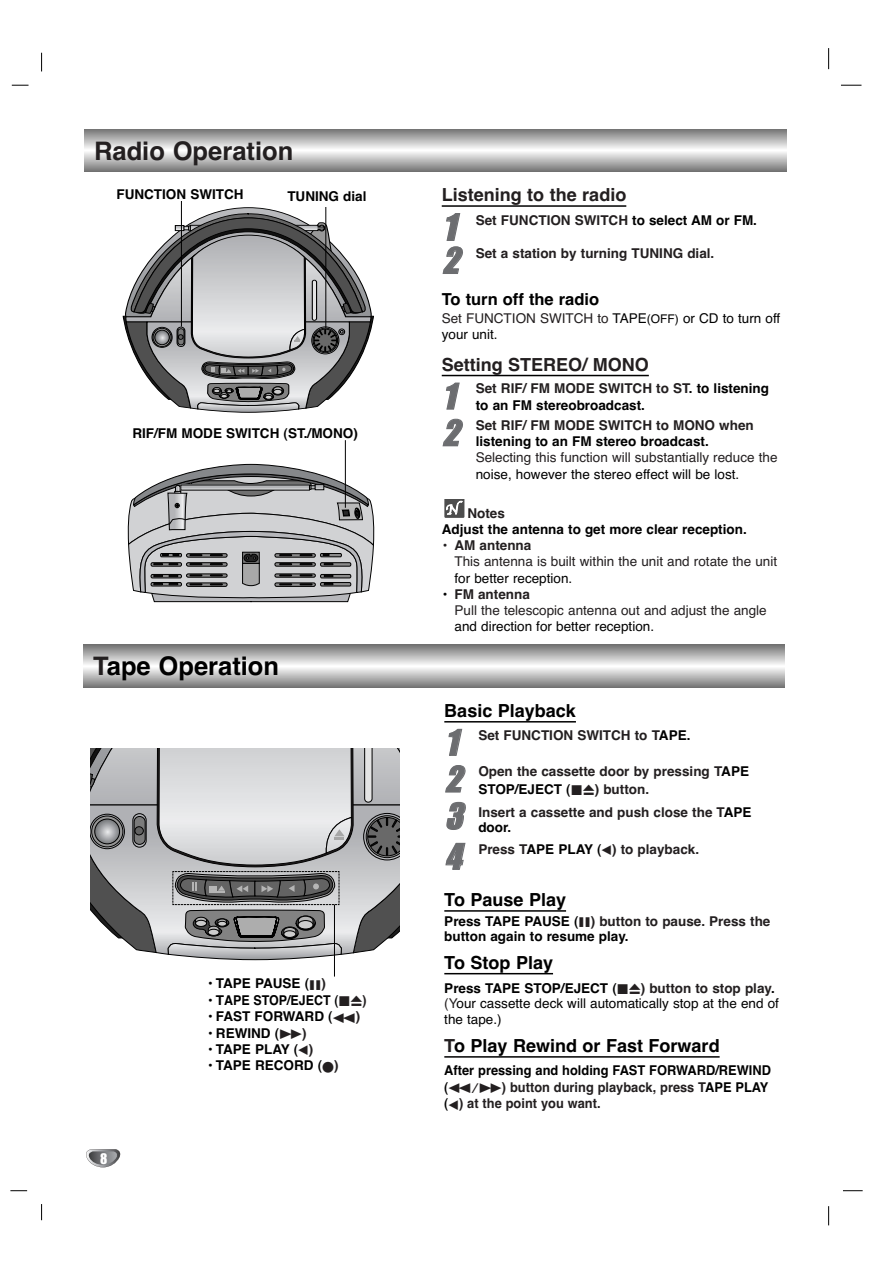
<style>
.page{position:relative;width:893px;height:1263px;background:#fff}
.page>*{position:absolute;margin:0;border:0;box-sizing:border-box;transform-origin:0 0}
.t1{font:italic 33.9px "Impact";color:#6c6d70}
.t2{font:italic 32.85px "Impact";color:#6c6d70}
.t3{font:700 25.5px "Helvetica";color:#231f20}
.t4{font:700 25.5px "Helvetica";color:#000}
.t5{font:700 18px "Helvetica";color:#000}
.t6{font:700 18px "Helvetica";color:#231f20}
.t7{font:700 16.5px "Helvetica";color:#000}
.t8{font:700 13.5px/16.2px "Helvetica";color:#000}
.t9{font:700 13.5px/17.1px "Helvetica";color:#231f20}
.t10{font:13.5px/15.9px "Helvetica";color:#000}
.t11{font:13.5px/16.2px "Helvetica";color:#231f20}
.t12{font:700 13.5px/16.8px "Helvetica";color:#000;scale:.95 1}
.t13{font:13.5px "Impact";color:#fff}
.s1{color:#231f20}
.s2{font-family:"Sony PS Common";font-weight:400;color:#231f20}
.s3{color:#000}
.s4{font-size:12px}
.s5{font-weight:700}
.s6{font-family:"Sony PS Common";font-weight:400}
.s7{font-family:"Sony PS Common";color:#231f20}
.s8{font-weight:700;color:#231f20}
</style>
<div class="page">
<svg style="left:41px;top:53px;width:1px;height:18px"></svg>
<svg style="left:12px;top:85px;width:17px;height:1px"></svg>
<svg style="left:828px;top:48px;width:1px;height:21px"></svg>
<svg style="left:841px;top:85px;width:20px;height:1px"></svg>
<svg style="left:843px;top:1190px;width:19px;height:1px"></svg>
<svg style="left:828px;top:1206px;width:1px;height:19px"></svg>
<svg style="left:41px;top:1204px;width:1px;height:16px"></svg>
<svg style="left:10px;top:1190px;width:17px;height:1px"></svg>
<div style="left:84px;top:129px;width:702px;height:43px;background:#707070"></div>
<div style="left:84px;top:130px;width:702px;height:41px;background:#777"></div>
<div style="left:84px;top:131px;width:702px;height:39px;background:#7e7e7e"></div>
<div style="left:84px;top:132px;width:702px;height:37px;background:#858585"></div>
<div style="left:84px;top:133px;width:702px;height:35px;background:#8c8c8c"></div>
<div style="left:84px;top:134px;width:702px;height:33px;background:#929292"></div>
<div style="left:84px;top:135px;width:702px;height:31px;background:#999"></div>
<div style="left:84px;top:136px;width:702px;height:29px;background:#a0a0a0"></div>
<div style="left:84px;top:137px;width:702px;height:27px;background:#a7a7a7"></div>
<div style="left:84px;top:138px;width:702px;height:25px;background:#aeaeae"></div>
<div style="left:84px;top:139px;width:702px;height:23px;background:#b4b4b4"></div>
<div style="left:84px;top:140px;width:702px;height:21px;background:#bababa"></div>
<div style="left:84px;top:141px;width:702px;height:19px;background:#c1c1c1"></div>
<div style="left:84px;top:142px;width:702px;height:17px;background:#c8c8c8"></div>
<div style="left:84px;top:143px;width:702px;height:15px;background:#cfcfcf"></div>
<div style="left:84px;top:144px;width:702px;height:13px;background:#d5d5d5"></div>
<div style="left:84px;top:145px;width:702px;height:11px;background:#dcdcdc"></div>
<div style="left:84px;top:146px;width:702px;height:9px;background:#e3e3e3"></div>
<div style="left:84px;top:147px;width:702px;height:7px;background:#eaeaea"></div>
<div style="left:84px;top:148px;width:702px;height:5px;background:#f1f1f1"></div>
<hr style="left:84px;top:149px;width:702px;height:3px;background:#f8f8f8">
<hr style="left:84px;top:150px;width:702px;height:1px;background:#fff">
<svg style="left:86px;top:1149px;width:35px;height:18px"></svg>
<hr style="left:442px;top:205px;width:184px;height:2px;background:#000">
<hr style="left:442px;top:375px;width:206px;height:1px;background:#000">
<svg style="left:464px;top:499px;width:1px;height:19px"></svg>
<svg style="left:444px;top:499px;width:20px;height:19px"></svg>
<div style="left:83px;top:645px;width:702px;height:42px;background:#757575"></div>
<div style="left:83px;top:646px;width:702px;height:40px;background:#7c7c7c"></div>
<div style="left:83px;top:647px;width:702px;height:38px;background:#828282"></div>
<div style="left:83px;top:648px;width:702px;height:36px;background:#898989"></div>
<div style="left:83px;top:649px;width:702px;height:34px;background:#909090"></div>
<div style="left:83px;top:650px;width:702px;height:32px;background:#979797"></div>
<div style="left:83px;top:651px;width:702px;height:30px;background:#9e9e9e"></div>
<div style="left:83px;top:652px;width:702px;height:28px;background:#a4a4a4"></div>
<div style="left:83px;top:653px;width:702px;height:26px;background:#ababab"></div>
<div style="left:83px;top:654px;width:702px;height:24px;background:#b1b1b1"></div>
<div style="left:83px;top:655px;width:702px;height:22px;background:#b8b8b8"></div>
<div style="left:83px;top:656px;width:702px;height:20px;background:#c0c0c0"></div>
<div style="left:83px;top:657px;width:702px;height:18px;background:#c6c6c6"></div>
<div style="left:83px;top:658px;width:702px;height:16px;background:#ccc"></div>
<div style="left:83px;top:659px;width:702px;height:14px;background:#d3d3d3"></div>
<div style="left:83px;top:660px;width:702px;height:12px;background:#dadada"></div>
<div style="left:83px;top:661px;width:702px;height:10px;background:#e1e1e1"></div>
<div style="left:83px;top:662px;width:702px;height:8px;background:#e8e8e8"></div>
<div style="left:83px;top:663px;width:702px;height:6px;background:#eee"></div>
<hr style="left:83px;top:664px;width:702px;height:4px;background:#f5f5f5">
<hr style="left:83px;top:665px;width:702px;height:2px;background:#fcfcfc">
<hr style="left:444px;top:721px;width:132px;height:2px;background:#000">
<hr style="left:444px;top:910px;width:122px;height:2px;background:#000">
<hr style="left:444px;top:973px;width:109px;height:1px;background:#000">
<hr style="left:444px;top:1056px;width:275px;height:2px;background:#000">
<svg style="left:123px;top:207px;width:250px;height:206px"></svg>
<hr style="left:181px;top:201px;width:1px;height:126px;background:#000">
<hr style="left:325px;top:205px;width:1px;height:123px;background:#000">
<div style="left:282px;top:190px;width:86px;height:16px;background:#fff"></div>
<svg style="left:128px;top:464px;width:246px;height:138px;background:#acadae"></svg>
<hr style="left:345px;top:440px;width:1px;height:68px;background:#000">
<svg style="left:91px;top:748px;width:308px;height:212px;background:#adaeb0"></svg>
<hr style="left:334px;top:905px;width:1px;height:72px;background:#000">
<h3 class="t3" style="left:94px;top:141px;width:201px">Radio Operation</h3>
<p class="t8" style="left:116px;top:187px;width:129px">FUNCTION SWITCH</p>
<p class="t8" style="left:287px;top:190px;width:81px">TUNING dial</p>
<p class="t8" style="left:132px;top:426px;width:227px">RIF/FM MODE SWITCH (ST./MONO)</p>
<h3 class="t4" style="left:93px;top:657px;width:187px"><span class="s1">T</span>ape Operation</h3>
<p class="t13" style="left:100px;top:1154px;width:9px">8</p>
<p class="t8" style="left:207px;top:977px;width:120px">• TAPE PAUSE (<span class="s2">X</span><span class="s1">)</span></p>
<p class="t8" style="left:207px;top:993px;width:161px">• TAPE STOP/EJECT (<span class="s2">XZ</span><span class="s1">)</span></p>
<p class="t8" style="left:207px;top:1010px;width:155px">• FAST FORWARD (<span class="s2">M</span><span class="s1">)</span></p>
<p class="t8" style="left:207px;top:1026px;width:101px">• REWIND (<span class="s2">M</span><span class="s1">)</span></p>
<p class="t8" style="left:207px;top:1042px;width:108px">• TAPE PLAY (<span class="s2">B</span><span class="s1">)</span></p>
<p class="t8" style="left:207px;top:1059px;width:133px">• TAPE RECORD (<span class="s2">Z</span><span class="s1">)</span></p>
<h3 class="t6" style="left:442px;top:188px;width:186px">Listening to the radio</h3>
<h1 class="t1" style="left:442px;top:216px;width:20px">1</h1>
<p class="t9" style="left:476px;top:213px;width:283px">Set FUNCTION SWITCH <span class="s3">to select AM or FM.</span></p>
<h2 class="t2" style="left:442px;top:250px;width:18px">2</h2>
<p class="t9" style="left:476px;top:246px;width:240px">Set a station by turning TUNING dial.</p>
<p class="t7" style="left:442px;top:293px;width:159px">To turn off the radio</p>
<p class="t10" style="left:442px;top:311px;width:340px"><span class="s1">Set FUNCTION SWITCH to</span> TAPE<span class="s4">(OFF)</span> or CD to turn off your unit.</p>
<h3 class="t6" style="left:442px;top:358px;width:208px">Setting STEREO/ MONO</h3>
<h2 class="t2" style="left:442px;top:386px;width:20px">1</h2>
<p class="t8" style="left:476px;top:382px;width:295px"><span class="s1">Set RIF/ FM MODE SWITCH to ST</span>. to listening to an FM stereobroadcast.</p>
<h2 class="t2" style="left:442px;top:422px;width:18px">2</h2>
<p class="t9" style="left:476px;top:418px;width:279px">Set RIF/ FM MODE SWITCH to MONO when</p>
<p class="t8" style="left:476px;top:435px;width:234px">listening to an FM stereo broadcast.</p>
<p class="t11" style="left:476px;top:451px;width:303px">Selecting this function will substantially reduce the</p>
<p class="t10" style="left:476px;top:467px;width:265px">noise, however the stereo effect will be lost.</p>
<p class="t9" style="left:467px;top:506px;width:39px">Notes</p>
<p class="t8" style="left:442px;top:522px;width:306px">Adjust the antenna to get more clear reception.</p>
<p class="t11" style="left:454px;top:539px;width:324px;text-indent:-13px">• <span class="s5">AM antenna<br></span>This antenna is built within the unit and rotate the unit</p>
<p class="t10" style="left:454px;top:571px;width:119px">for better reception.</p>
<p class="t11" style="left:454px;top:587px;width:314px;text-indent:-13px"><span class="s3">•</span> <span class="s5">FM antenna<br></span>Pull the telescopic antenna out and adjust the angle</p>
<p class="t10" style="left:454px;top:620px;width:201px">and direction for better reception.</p>
<h3 class="t5" style="left:444px;top:704px;width:133px">Basic Playback</h3>
<h2 class="t2" style="left:445px;top:732px;width:20px">1</h2>
<p class="t9" style="left:478px;top:728px;width:213px">Set FUNCTION SWITCH to T<span class="s3">APE.</span></p>
<h2 class="t2" style="left:445px;top:769px;width:18px">2</h2>
<p class="t9" style="left:478px;top:764px;width:272px">Open the cassette door by pressing T<span class="s3">APE<br>STOP/EJECT (</span><span class="s6">XZ</span>) button.</p>
<h2 class="t2" style="left:445px;top:806px;width:25px">3</h2>
<p class="t9" style="left:478px;top:806px;width:275px;line-height:15.5px">Insert a cassette and push close the T<span class="s3">APE door.</span></p>
<h2 class="t2" style="left:445px;top:846px;width:18px">4</h2>
<p class="t9" style="left:478px;top:842px;width:222px">Press T<span class="s3">APE PLAY (</span><span class="s6">B</span>) to playback.</p>
<h3 class="t5" style="left:444px;top:893px;width:123px">To Pause Play</h3>
<p class="t8" style="left:444px;top:914px;width:327px;line-height:15.5px">Press TAPE PAUSE (<span class="s2">X</span><span class="s1">) button to pause. Press the </span>button again to resume play.</p>
<h3 class="t5" style="left:444px;top:956px;width:110px">To Stop Play</h3>
<p class="t10" style="left:444px;top:981px;width:336px"><span class="s5">Press TAPE STOP/EJECT (</span><span class="s7">XZ</span><span class="s8">) button to stop play</span><span class="s5">. </span><span class="s1">(Y</span>our cassette deck will automatically stop at the end of the tape.)</p>
<h3 class="t5" style="left:444px;top:1039px;width:277px"><span class="s1">T</span>o Play Rewind or Fast Forward</h3>
<p class="t12" style="left:444px;top:1063px;width:345px">After pressing and holding FAST FORWARD/REWIND (<span class="s2">M/M</span><span class="s1">) button during playback, press T</span>APE PLAY (<span class="s2">B</span><span class="s1">) at the point you want.</span></p>
</div>
